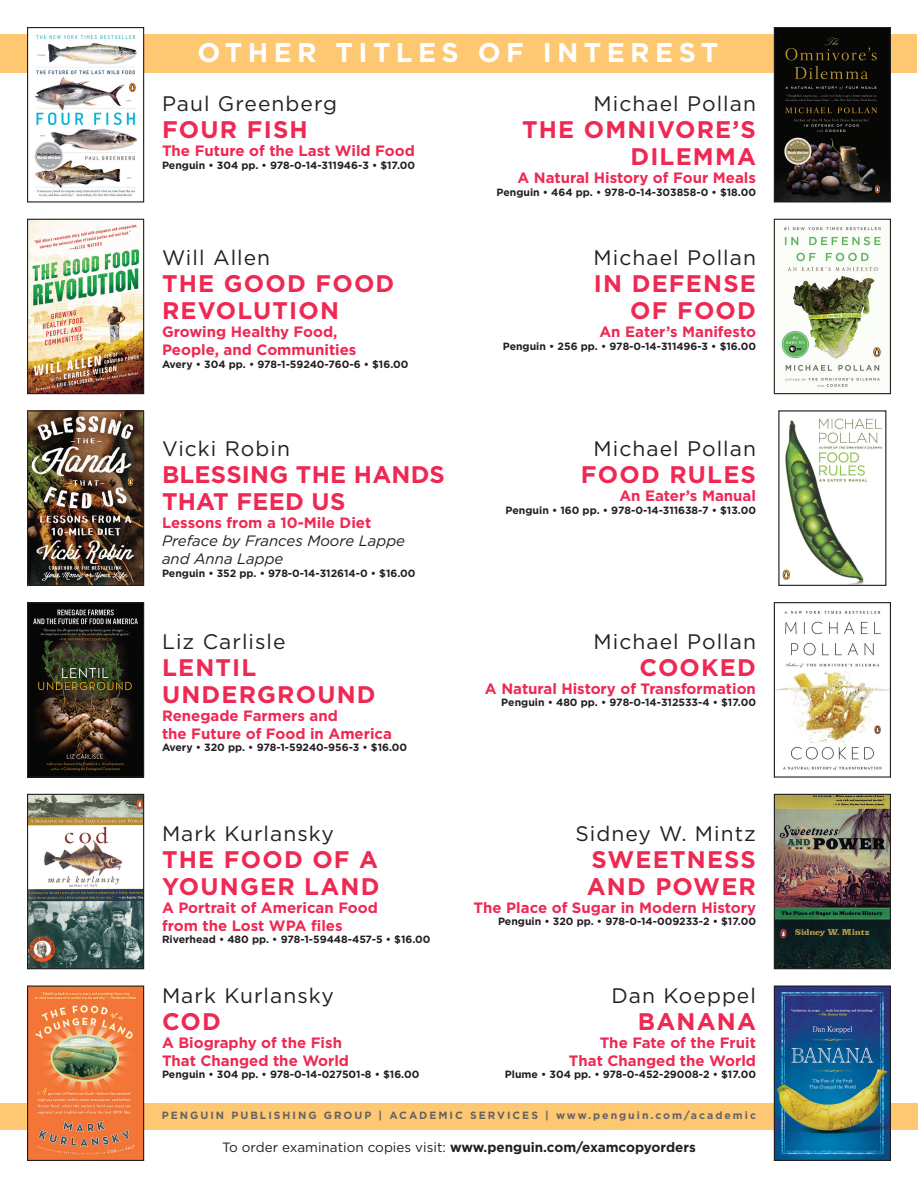
<style>
.page{position:relative;width:918px;height:1188px;background:#fff}
.page>*{position:absolute;margin:0;border:0;box-sizing:border-box;transform-origin:0 0}
.t1{font:700 27px "Gotham";letter-spacing:.2em;color:#fff}
.t2{font:700 24px/27px "Gotham";letter-spacing:.05em;color:#ee2953}
.t3{font:700 24px/27px "Gotham";letter-spacing:.01em;color:#ee2953}
.Author{font:21px "Gotham";letter-spacing:.05em;color:#231f20}
.Subtitle{font:700 15px/18px "Gotham";color:#ee2953}
.Contributor{font:italic 15px/18px "Gotham";color:#231f20}
.t4{font:13.5px "Gotham";color:#231f20}
.Price_Line{font:700 10.5px "Gotham";color:#231f20}
.t5{font:700 10.5px "Gotham";letter-spacing:.19em;color:#636366}
.s1{font-weight:700}
</style>
<div class="page">
<div style="left:0;top:1103px;width:918px;height:27px;background:#fec772"></div>
<div style="left:1px;top:34px;width:916px;height:39px;background:#fec772"></div>
<img style="left:29px;top:34px;width:113px;height:163px">
<div style="left:27px;top:27px;width:117px;height:175px;border:1px solid #231f20"></div>
<img style="left:29px;top:221px;width:113px;height:171px">
<div style="left:27px;top:219px;width:117px;height:175px;border:1px solid #231f20"></div>
<img style="left:29px;top:412px;width:113px;height:172px">
<div style="left:27px;top:410px;width:117px;height:176px;border:1px solid #231f20"></div>
<img style="left:29px;top:604px;width:113px;height:172px">
<div style="left:27px;top:602px;width:117px;height:176px;border:1px solid #231f20"></div>
<img style="left:29px;top:796px;width:113px;height:171px">
<div style="left:27px;top:794px;width:117px;height:175px;border:1px solid #231f20"></div>
<img style="left:29px;top:988px;width:113px;height:171px">
<div style="left:27px;top:986px;width:117px;height:175px;border:1px solid #231f20"></div>
<img style="left:776px;top:29px;width:113px;height:171px">
<div style="left:774px;top:27px;width:117px;height:175px;border:1px solid #231f20"></div>
<img style="left:781px;top:227px;width:100px;height:160px">
<div style="left:774px;top:219px;width:117px;height:175px;border:1px solid #231f20"></div>
<img style="left:782px;top:418px;width:100px;height:166px">
<img style="left:776px;top:611px;width:113px;height:160px">
<div style="left:774px;top:602px;width:117px;height:176px;border:1px solid #231f20"></div>
<img style="left:776px;top:796px;width:113px;height:171px">
<div style="left:774px;top:794px;width:117px;height:175px;border:1px solid #231f20"></div>
<img style="left:776px;top:988px;width:113px;height:171px">
<div style="left:774px;top:986px;width:117px;height:175px;border:1px solid #231f20"></div>
<p class="t1" style="left:197px;top:35px;width:523px">OTHER TITLES OF INTEREST</p>
<p class="Author" style="left:162px;top:90px;width:177px">Paul Greenberg</p>
<p class="t2" style="left:162px;top:116px;width:147px">FOUR FISH</p>
<p class="Subtitle" style="left:162px;top:142px;width:254px">The Future of the Last Wild Food</p>
<p class="Price_Line" style="left:162px;top:158px;width:255px">Penguin • 304 pp. • 978-0-14-311946-3 • $17.00</p>
<p class="Author" style="left:594px;top:90px;width:164px">Michael Pollan</p>
<p class="t2" style="left:522px;top:116px;width:235px;text-align:right">THE OMNIVORE’S<br>DILEMMA</p>
<p class="Subtitle" style="left:518px;top:169px;width:240px">A Natural History of Four Meals</p>
<p class="Price_Line" style="left:496px;top:185px;width:261px">Penguin • 464 pp. • 978-0-14-303858-0 • $18.00</p>
<p class="Author" style="left:162px;top:244px;width:110px">Will Allen</p>
<p class="t2" style="left:162px;top:270px;width:234px">THE GOOD FOOD<br>REVOLUTION</p>
<p class="Subtitle" style="left:162px;top:323px;width:196px">Growing Healthy Food,<br>People, and Communities</p>
<p class="Price_Line" style="left:162px;top:357px;width:248px">Avery • 304 pp. • 978-1-59240-760-6 • $16.00</p>
<p class="Author" style="left:162px;top:435px;width:130px">Vicki Robin</p>
<p class="t3" style="left:162px;top:461px;width:284px">BLESSING THE HANDS<br>THAT FEED US</p>
<p class="Subtitle" style="left:162px;top:514px;width:211px">Lessons from a 10-Mile Diet</p>
<p class="Contributor" style="left:162px;top:532px;width:245px">Preface by Frances Moore Lappe and Anna Lappe</p>
<p class="Price_Line" style="left:162px;top:566px;width:255px">Penguin • 352 pp. • 978-0-14-312614-0 • $16.00</p>
<p class="Author" style="left:162px;top:628px;width:125px">Liz Carlisle</p>
<p class="t2" style="left:162px;top:653px;width:215px">LENTIL<br>UNDERGROUND</p>
<p class="Subtitle" style="left:162px;top:706px;width:232px">Renegade Farmers and<br>the Future of Food in America</p>
<p class="Price_Line" style="left:162px;top:741px;width:247px">Avery • 320 pp. • 978-1-59240-956-3 • $16.00</p>
<p class="Author" style="left:162px;top:820px;width:174px">Mark Kurlansky</p>
<p class="t2" style="left:162px;top:846px;width:219px">THE FOOD OF A<br>YOUNGER LAND</p>
<p class="Subtitle" style="left:162px;top:898px;width:218px">A Portrait of American Food from the Lost WPA files</p>
<p class="Price_Line" style="left:162px;top:933px;width:270px">Riverhead • 480 pp. • 978-1-59448-457-5 • $16.00</p>
<p class="Author" style="left:594px;top:244px;width:164px">Michael Pollan</p>
<p class="t2" style="left:594px;top:270px;width:164px;text-align:right">IN DEFENSE<br>OF FOOD</p>
<p class="Subtitle" style="left:599px;top:323px;width:158px">An Eater’s Manifesto</p>
<p class="Price_Line" style="left:503px;top:339px;width:255px">Penguin • 256 pp. • 978-0-14-311496-3 • $16.00</p>
<p class="Author" style="left:594px;top:435px;width:164px">Michael Pollan</p>
<p class="t2" style="left:581px;top:461px;width:177px">FOOD RULES</p>
<p class="Subtitle" style="left:619px;top:487px;width:138px">An Eater’s Manual</p>
<p class="Price_Line" style="left:506px;top:503px;width:252px">Penguin • 160 pp. • 978-0-14-311638-7 • $13.00</p>
<p class="Author" style="left:594px;top:628px;width:164px">Michael Pollan</p>
<p class="t2" style="left:640px;top:653px;width:118px">COOKED</p>
<p class="Subtitle" style="left:485px;top:679px;width:273px">A Natural History of Transformation</p>
<p class="Price_Line" style="left:501px;top:696px;width:256px">Penguin • 480 pp. • 978-0-14-312533-4 • $17.00</p>
<p class="Author" style="left:575px;top:820px;width:182px">Sidney W. Mintz</p>
<p class="t2" style="left:587px;top:846px;width:171px">SWEETNESS<br>AND POWER</p>
<p class="Subtitle" style="left:474px;top:898px;width:284px">The Place of Sugar in Modern History</p>
<p class="Price_Line" style="left:498px;top:915px;width:259px">Penguin • 320 pp. • 978-0-14-009233-2 • $17.00</p>
<p class="Author" style="left:162px;top:982px;width:174px">Mark Kurlansky</p>
<p class="t2" style="left:162px;top:1008px;width:60px">COD</p>
<p class="Subtitle" style="left:162px;top:1033px;width:189px">A Biography of the Fish<br>That Changed the World</p>
<p class="Price_Line" style="left:162px;top:1068px;width:259px">Penguin • 304 pp. • 978-0-14-027501-8 • $16.00</p>
<p class="Author" style="left:611px;top:982px;width:146px">Dan Koeppel</p>
<p class="t2" style="left:638px;top:1008px;width:120px">BANANA</p>
<p class="Subtitle" style="left:569px;top:1033px;width:189px;text-align:right">The Fate of the Fruit<br>That Changed the World</p>
<p class="Price_Line" style="left:505px;top:1068px;width:253px">Plume • 304 pp. • 978-0-452-29008-2 • $17.00</p>
<p class="t5" style="left:162px;top:1108px;width:596px">PENGUIN PUBLISHING GROUP | ACADEMIC SERVICES | www.penguin.com/academic</p>
<p class="t4" style="left:222px;top:1139px;width:475px">To order examination copies visit: <span class="s1">www.penguin.com/examcopyorders</span></p>
</div>
